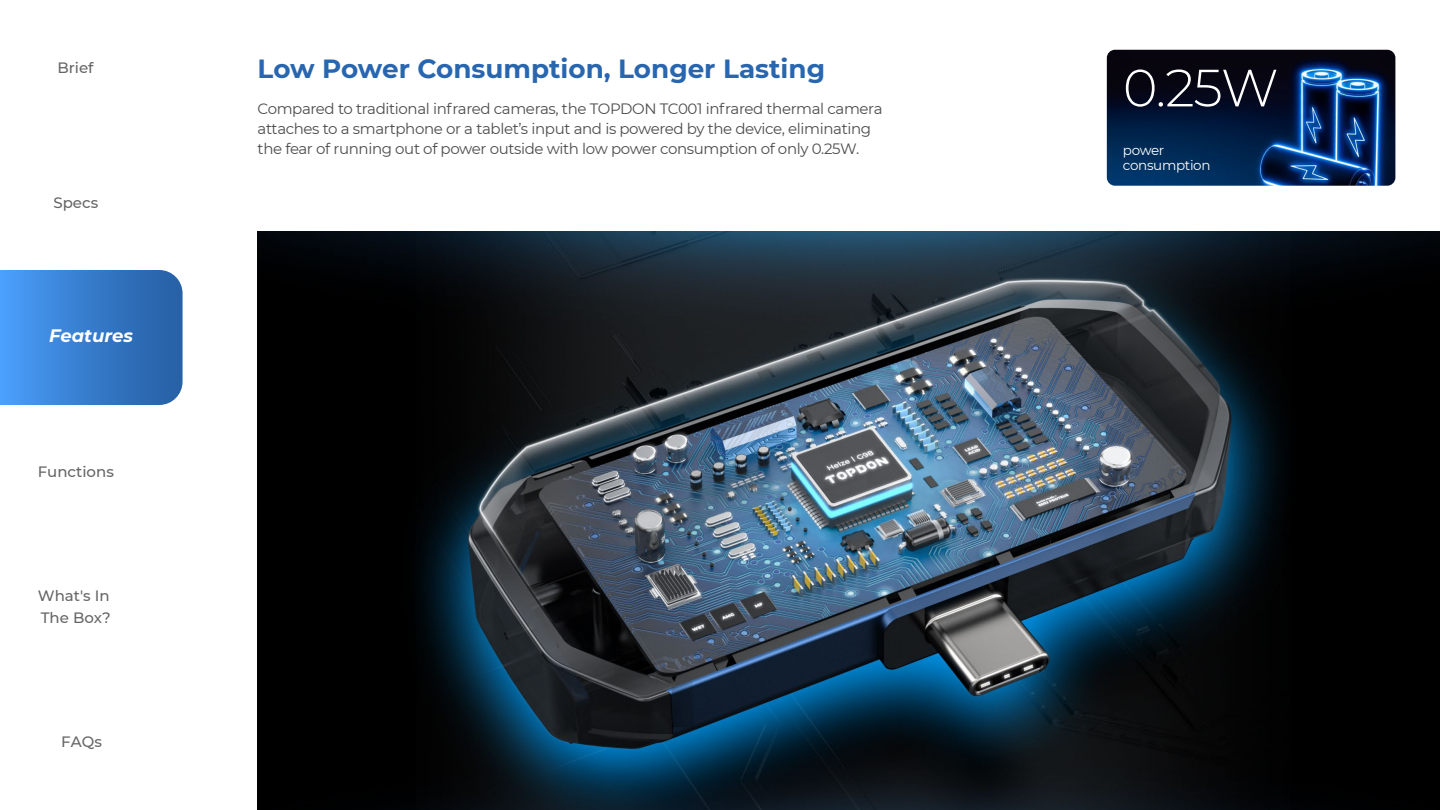
<style>
.page{position:relative;width:1440px;height:810px;background:#fff}
.page>*{position:absolute;margin:0;border:0;box-sizing:border-box;transform-origin:0 0}
.t1{font:300 52.35px "Montserrat";color:#fff}
.t2{font:700 26.25px "Montserrat";color:#2866b0}
.t3{font:italic 700 18px "Montserrat";color:#fff}
.t4{font:15px/20.2px "Montserrat";letter-spacing:-.025em;color:#4d4d4d}
.t5{font:500 15px/21.6px "Montserrat";color:#666}
.t6{font:13.5px/15px "Montserrat";letter-spacing:-.025em;color:#fff}
</style>
<div class="page">
<img style="left:258px;top:231px;width:1182px;height:579px">
<svg style="left:0;top:270px;width:183px;height:135px"></svg>
<img style="left:1107px;top:50px;width:288px;height:136px">
<p class="t5" style="left:57px;top:56px;width:38px">Brief</p>
<p class="t5" style="left:53px;top:191px;width:46px">Specs</p>
<p class="t3" style="left:49px;top:323px;width:86px">Features</p>
<p class="t5" style="left:38px;top:460px;width:78px">Functions</p>
<p class="t5" style="left:38px;top:584px;width:74px">What's In<br>The Box?</p>
<p class="t5" style="left:61px;top:730px;width:42px">FAQs</p>
<h2 class="t2" style="left:258px;top:49px;width:569px">Low Power Consumption, Longer Lasting</h2>
<p class="t4" style="left:258px;top:98px;width:626px">Compared to traditional infrared cameras, the TOPDON TC001 infrared thermal camera attaches to a smartphone or a tablet’s input and is powered by the device, eliminating the fear of running out of power outside with low power consumption of only 0.25W.</p>
<h1 class="t1" style="left:1123px;top:52px;width:157px">0.25W</h1>
<p class="t6" style="left:1123px;top:142px;width:89px">power consumption</p>
</div>
